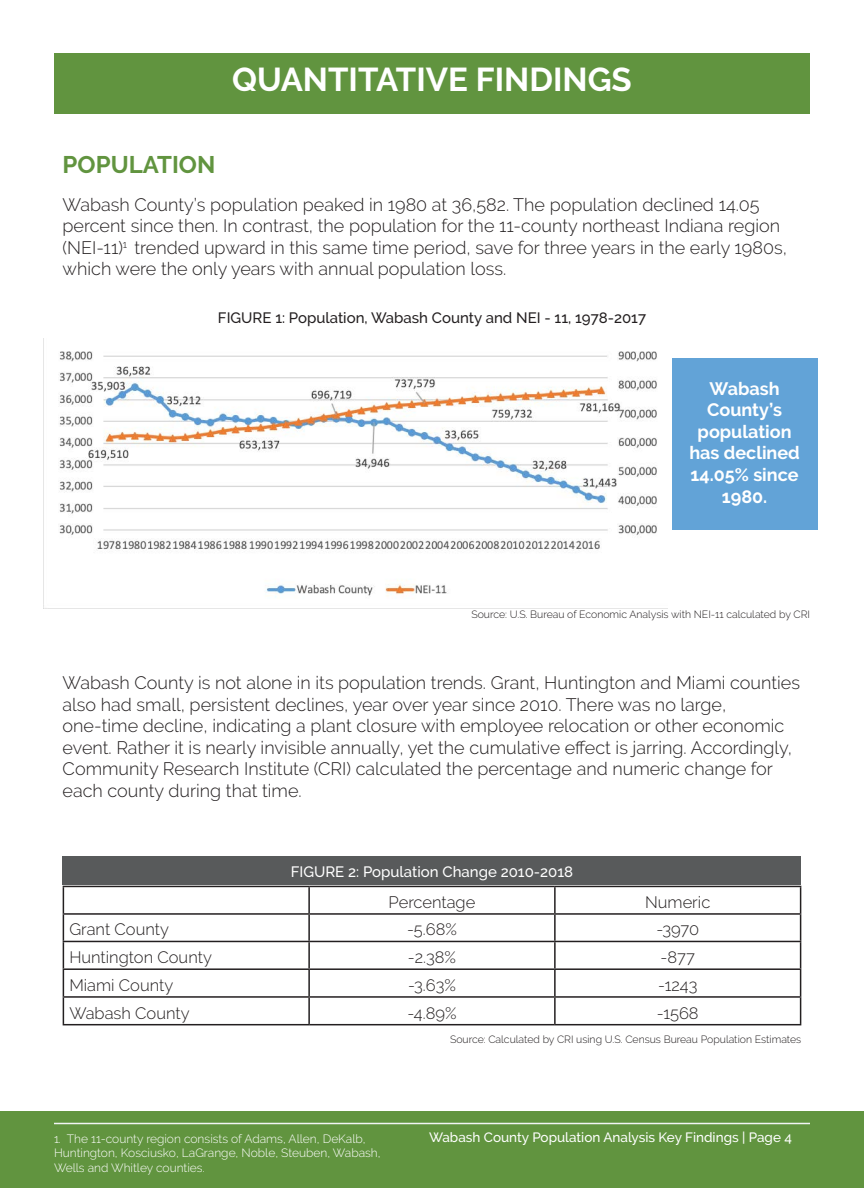
<style>
.page{position:relative;width:864px;height:1188px;background:#fff}
.page>*{position:absolute;margin:0;border:0;box-sizing:border-box;transform-origin:0 0}
.t1{font:700 33px "Raleway";color:#fff}
.t2{font:700 24px "Raleway";color:#61943f}
.t3{font:300 18px/21.6px "Raleway";color:#231f20}
.t4{font:700 18px/21.6px "Raleway";color:#fff}
.t5{font:300 16.5px "Raleway";color:#231f20}
.t6{font:500 15px "Raleway";color:#231f20}
.t7{font:500 15px "Raleway";color:#fff}
.t8{font:500 13.5px "Raleway";color:#fff}
.t9{font:300 12px/14.4px "Raleway";color:#fff}
.t10{font:300 10.5px "Raleway";color:#231f20}
</style>
<div class="page">
<div style="left:0;top:1111px;width:864px;height:77px;background:#61943f"></div>
<hr style="left:54px;top:1123px;width:756px;height:1px;background:#f1f4f4">
<img style="left:43px;top:339px;width:614px;height:269px">
<hr style="left:63px;top:886px;width:246px;height:1px;background:#231f20">
<hr style="left:309px;top:886px;width:246px;height:1px;background:#231f20">
<hr style="left:308px;top:887px;width:2px;height:26px;background:#231f20">
<hr style="left:555px;top:886px;width:246px;height:1px;background:#231f20">
<hr style="left:554px;top:887px;width:2px;height:26px;background:#231f20">
<hr style="left:63px;top:913px;width:246px;height:2px;background:#231f20">
<hr style="left:309px;top:913px;width:246px;height:2px;background:#231f20">
<hr style="left:308px;top:915px;width:2px;height:26px;background:#231f20">
<hr style="left:555px;top:913px;width:246px;height:2px;background:#231f20">
<hr style="left:554px;top:915px;width:2px;height:26px;background:#231f20">
<hr style="left:63px;top:941px;width:246px;height:1px;background:#231f20">
<hr style="left:309px;top:941px;width:246px;height:1px;background:#231f20">
<hr style="left:308px;top:942px;width:2px;height:26px;background:#231f20">
<hr style="left:555px;top:941px;width:246px;height:1px;background:#231f20">
<hr style="left:554px;top:942px;width:2px;height:26px;background:#231f20">
<hr style="left:63px;top:968px;width:246px;height:2px;background:#231f20">
<hr style="left:309px;top:968px;width:246px;height:2px;background:#231f20">
<hr style="left:308px;top:970px;width:2px;height:26px;background:#231f20">
<hr style="left:555px;top:968px;width:246px;height:2px;background:#231f20">
<hr style="left:554px;top:970px;width:2px;height:26px;background:#231f20">
<hr style="left:63px;top:996px;width:246px;height:2px;background:#231f20">
<svg style="left:63px;top:887px;width:1px;height:137px"></svg>
<hr style="left:309px;top:996px;width:246px;height:2px;background:#231f20">
<hr style="left:308px;top:998px;width:2px;height:26px;background:#231f20">
<hr style="left:555px;top:996px;width:246px;height:2px;background:#231f20">
<hr style="left:554px;top:998px;width:2px;height:26px;background:#231f20">
<svg style="left:800px;top:887px;width:1px;height:137px"></svg>
<hr style="left:63px;top:1024px;width:246px;height:1px;background:#231f20">
<hr style="left:309px;top:1024px;width:246px;height:1px;background:#231f20">
<hr style="left:555px;top:1024px;width:246px;height:1px;background:#231f20">
<div style="left:63px;top:856px;width:738px;height:28px;background:#585a5b"></div>
<div style="left:54px;top:54px;width:756px;height:60px;background:#61943f"></div>
<div style="left:672px;top:358px;width:145px;height:172px;background:#62a3d7"></div>
<p class="t1" style="left:232px;top:61px;width:401px">QUANTITATIVE FINDINGS</p>
<p class="t2" style="left:63px;top:151px;width:154px">POPULATION</p>
<p class="t3" style="left:63px;top:193px;width:726px">Wabash County’s population peaked in 1980 at 36,582. The population declined 14.05 percent since then. In contrast, the population for the 11-county northeast Indiana region (NEI-11)<sup>1</sup> trended upward in this same time period, save for three years in the early 1980s, which were the only years with annual population loss.</p>
<p class="t6" style="left:218px;top:309px;width:430px">FIGURE 1: Population, Wabash County and NEI - 11, 1978-2017</p>
<p class="t4" style="left:707px;top:378px;width:76px">Wabash<br>County’s</p>
<p class="t4" style="left:689px;top:421px;width:112px;text-align:center">population has declined<br>14.05% since<br>1980.</p>
<p class="t10" style="left:471px;top:608px;width:340px">Source: U.S. Bureau of Economic Analysis with NEI-11 calculated by CRI</p>
<p class="t3" style="left:63px;top:672px;width:739px">Wabash County is not alone in its population trends. Grant, Huntington and Miami counties also had small, persistent declines, year over year since 2010. There was no large,</p>
<p class="t3" style="left:63px;top:715px;width:731px">one-time decline, indicating a plant closure with employee relocation or other economic event. Rather it is nearly invisible annually, yet the cumulative effect is jarring. Accordingly, Community Research Institute (CRI) calculated the percentage and numeric change for each county during that time.</p>
<p class="t7" style="left:291px;top:863px;width:284px">FIGURE 2: Population Change 2010-2018</p>
<p class="t5" style="left:389px;top:893px;width:88px">Percentage</p>
<p class="t5" style="left:645px;top:893px;width:67px">Numeric</p>
<p class="t5" style="left:69px;top:920px;width:101px">Grant County</p>
<p class="t5" style="left:407px;top:920px;width:51px">-5.68%</p>
<p class="t5" style="left:656px;top:920px;width:44px">-3970</p>
<p class="t5" style="left:69px;top:948px;width:144px">Huntington County</p>
<p class="t5" style="left:408px;top:948px;width:50px">-2.38%</p>
<p class="t5" style="left:661px;top:948px;width:36px">-877</p>
<p class="t5" style="left:69px;top:975px;width:105px">Miami County</p>
<p class="t5" style="left:408px;top:975px;width:49px">-3.63%</p>
<p class="t5" style="left:658px;top:975px;width:41px">-1243</p>
<p class="t5" style="left:69px;top:1003px;width:122px">Wabash County</p>
<p class="t5" style="left:407px;top:1003px;width:51px">-4.89%</p>
<p class="t5" style="left:657px;top:1003px;width:43px">-1568</p>
<p class="t9" style="left:54px;top:1131px;width:313px">1. The 11-county region consists of Adams, Allen, DeKalb,</p>
<p class="t9" style="left:54px;top:1146px;width:328px">Huntington, Kosciusko, LaGrange, Noble, Steuben, Wabash,<br>Wells and Whitley counties.</p>
<p class="t10" style="left:450px;top:1033px;width:353px">Source: Calculated by CRI using U.S. Census Bureau Population Estimates</p>
<p class="t8" style="left:429px;top:1130px;width:364px">Wabash County Population Analysis Key Findings | Page 4</p>
</div>
